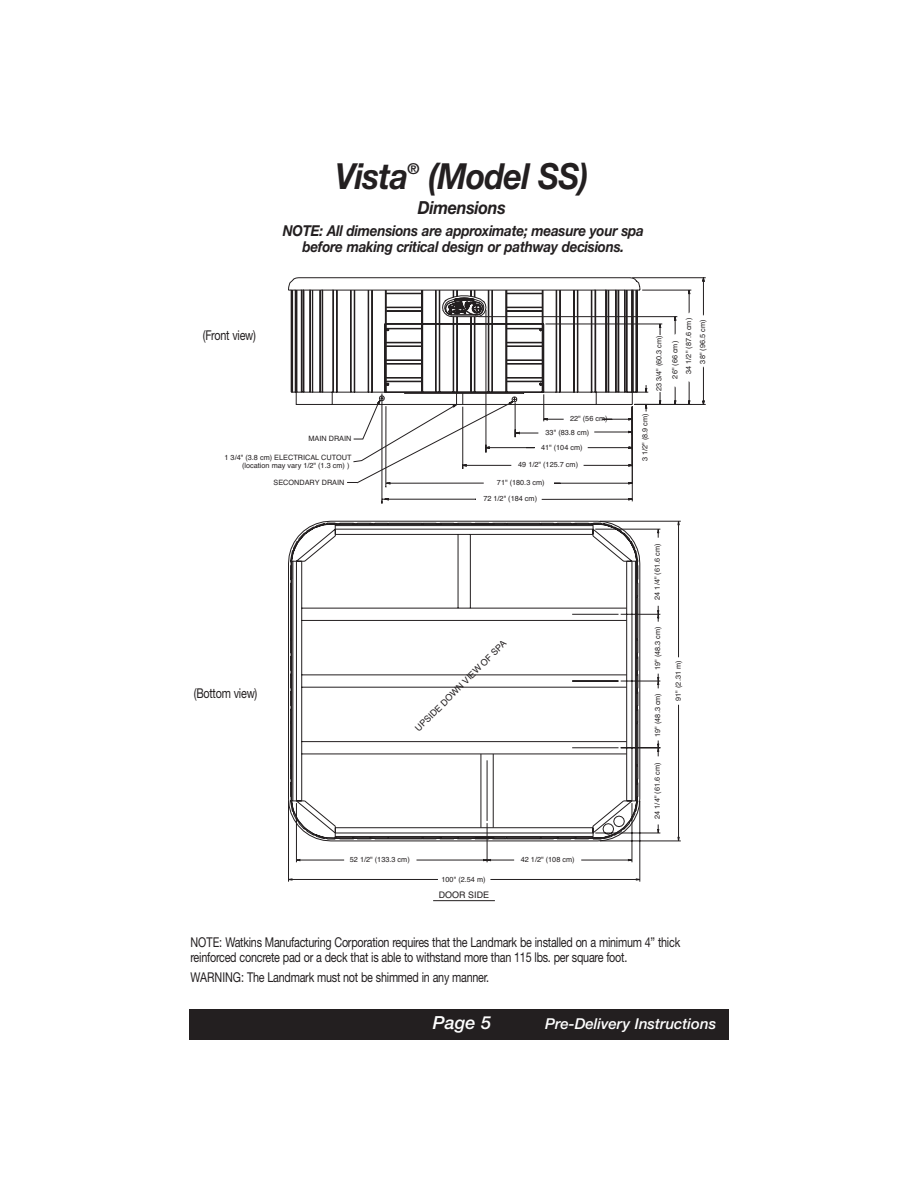
<style>
.page{position:relative;width:918px;height:1188px;background:#fff}
.page>*{position:absolute;margin:0;border:0;box-sizing:border-box;transform-origin:0 0}
.t1{font:italic 700 36px "Helvetica Neue";letter-spacing:-.02em;color:#231f20;scale:.9 1}
.t2{font:italic 700 18px "Helvetica Neue";letter-spacing:-.015em;color:#231f20;scale:.9 1}
.t3{font:italic 500 18px "Helvetica Neue";color:#fff}
.t4{font:italic 700 15px/16.5px "Helvetica Neue";letter-spacing:-.015em;color:#231f20;text-align:center;scale:.9 1}
.t5{font:italic 500 15px "Helvetica Neue";color:#fff}
.t6{font:italic 700 15px "Helvetica Neue";letter-spacing:-.015em;color:#231f20}
.t7{font:13.5px/15px "Helvetica Neue";letter-spacing:-.02em;color:#231f20;scale:.8 1}
.t8{font:9px "Helvetica";color:#231f20}
.t9{font:7.35px/15.8px "Helvetica";color:#231f20;text-align:right}
</style>
<div class="page">
<div style="left:189px;top:1009px;width:540px;height:31px;background:#231f20"></div>
<svg style="left:288px;top:819px;width:2px;height:62px"></svg>
<svg style="left:290px;top:525px;width:351px;height:357px"></svg>
<svg style="left:456px;top:521px;width:225px;height:360px"></svg>
<svg style="left:312px;top:520px;width:368px;height:5px;background:#868384"></svg>
<svg style="left:288px;top:278px;width:418px;height:226px"></svg>
<h3 class="t7" style="left:203px;top:329px;width:68px">(Front view)</h3>
<h1 class="t1" style="left:335px;top:163px;width:83px">Vista</h1>
<h3 class="t6" style="left:408px;top:163px;width:13px">®</h3>
<h1 class="t1" style="left:428px;top:163px;width:179px">(Model SS)</h1>
<h2 class="t2" style="left:418px;top:201px;width:99px">Dimensions</h2>
<h3 class="t4" style="left:283px;top:224px;width:403px">NOTE: All dimensions are approximate; measure your spa before making critical design or pathway decisions.</h3>
<p class="t9" style="left:682px;top:374px;width:57px;line-height:14px;rotate:-90deg">34 1/2" (87.6 cm)<br>38" (96.5 cm)</p>
<p class="t9" style="left:652px;top:379px;width:44px;text-align:left;text-indent:-13px;rotate:-90deg">23 3/4" (60.3 cm)<br>26" (66 cm)</p>
<p class="t9" style="left:308px;top:431px;width:45px">MAIN DRAIN</p>
<p class="t9" style="left:225px;top:454px;width:128px;line-height:7.8px">1 3/4" (3.8 cm) ELECTRICAL CUTOUT (location may vary 1/2" (1.3 cm) )</p>
<p class="t9" style="left:273px;top:475px;width:72px">SECONDARY DRAIN</p>
<p class="t9" style="left:570px;top:412px;width:39px">22" (56 cm)</p>
<p class="t9" style="left:638px;top:461px;width:49px;rotate:-90deg">3 1/2" (8.9 cm)</p>
<p class="t9" style="left:546px;top:425px;width:45px">33" (83.8 cm)</p>
<p class="t9" style="left:541px;top:441px;width:43px">41" (104 cm)</p>
<p class="t9" style="left:518px;top:457px;width:61px">49 1/2" (125.7 cm)</p>
<p class="t9" style="left:497px;top:476px;width:49px">71" (180.3 cm)</p>
<p class="t9" style="left:483px;top:492px;width:55px">72 1/2" (184 cm)</p>
<h3 class="t7" style="left:194px;top:687px;width:81px">(Bottom view)</h3>
<p class="t8" style="left:414px;top:727px;width:126px;rotate:-45deg">UPSIDE DOWN VIEW OF SPA</p>
<p class="t9" style="left:350px;top:852px;width:61px">52 1/2" (133.3 cm)</p>
<p class="t9" style="left:521px;top:852px;width:55px">42 1/2" (108 cm)</p>
<p class="t8" style="left:439px;top:892px;width:52px">DOOR SIDE</p>
<p class="t9" style="left:442px;top:872px;width:46px">100" (2.54 m)</p>
<p class="t9" style="left:650px;top:600px;width:57px;rotate:-90deg">24 1/4" (61.6 cm)</p>
<p class="t9" style="left:651px;top:670px;width:45px;rotate:-90deg">19" (48.3 cm)</p>
<p class="t9" style="left:651px;top:737px;width:45px;rotate:-90deg">19" (48.3 cm)</p>
<p class="t9" style="left:650px;top:819px;width:57px;rotate:-90deg">24 1/4" (61.6 cm)</p>
<p class="t9" style="left:671px;top:701px;width:41px;rotate:-90deg">91" (2.31 m)</p>
<h3 class="t7" style="left:190px;top:936px;width:614px">NOTE: Watkins Manufacturing Corporation requires that the Landmark be installed on a minimum 4” thick reinforced concrete pad or a deck that is able to withstand more than 115 lbs. per square foot.</h3>
<h3 class="t7" style="left:190px;top:971px;width:375px">WARNING: The Landmark must not be shimmed in any manner.</h3>
<h2 class="t3" style="left:433px;top:1016px;width:60px">Page 5</h2>
<h3 class="t5" style="left:545px;top:1018px;width:173px">Pre-Delivery Instructions</h3>
<h2 class="t3" style="left:482px;top:1016px;width:10px">x</h2>
<h2 class="t3" style="left:707px;top:1016px;width:10px">x</h2>
</div>
